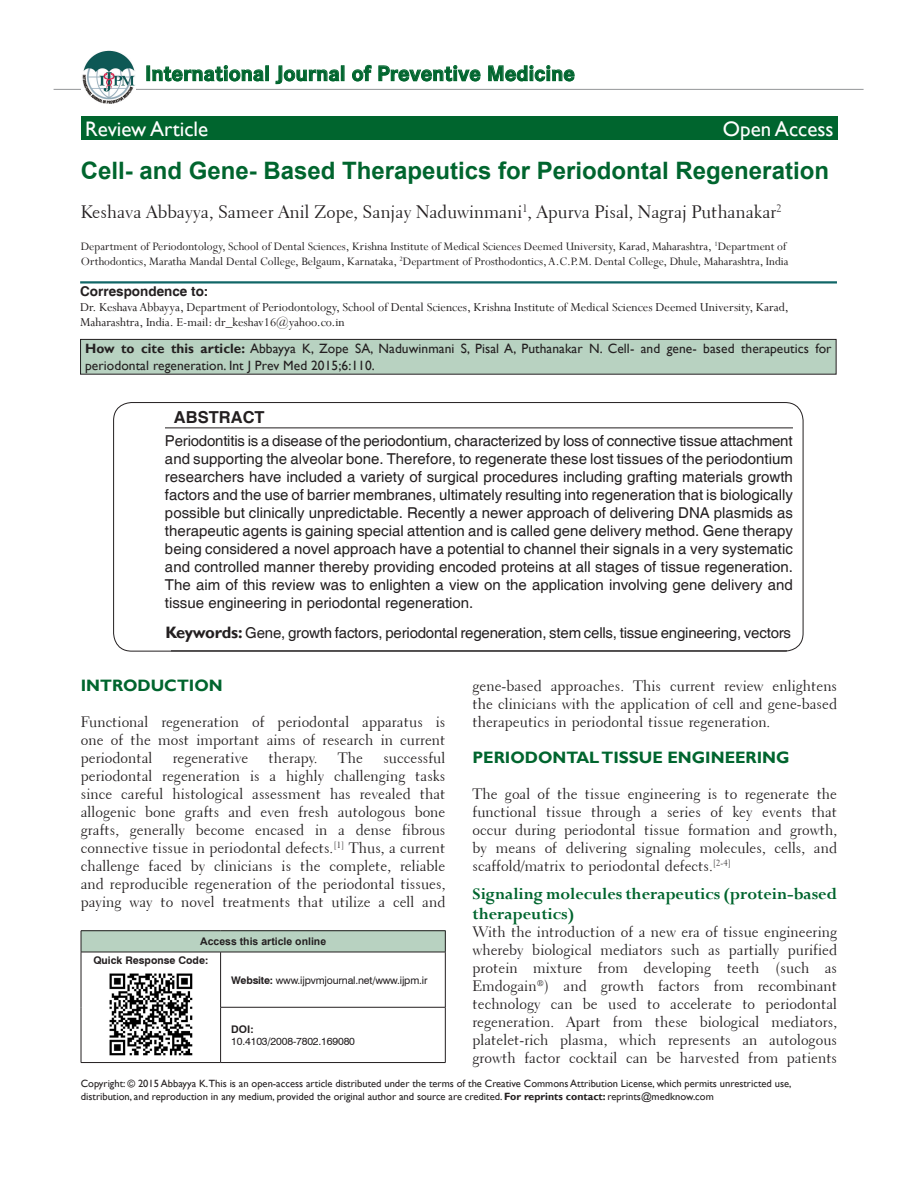
<style>
.page{position:relative;width:918px;height:1188px;background:#fff}
.page>*{position:absolute;margin:0;border:0;box-sizing:border-box;transform-origin:0 0}
.AT{font:700 24px "Arial";color:#00652e}
.t1{font:700 21px "Corporate SBQ";color:#00652e}
.AH{font:21px "Gill Sans";color:#fff}
.AU{font:18px "Transitional 521 BT Roman A";color:#231f20}
.t2{font:700 18px/19.5px "Perpetua";color:#00652e}
.t3{font:700 16.5px "Gill Sans";color:#00652e}
.ABSH{font:700 16.5px "Helvetica";color:#231f20}
.TX{font:15px/18px "Transitional 521 BT Roman A";color:#231f20;text-align:justify}
.ABS{font:15px/18px "Helvetica";color:#231f20;text-align:justify}
.KWD{font:15px "Helvetica";letter-spacing:-.015em;color:#231f20}
.ADDH{font:13.5px/15px "Perpetua";color:#231f20}
.HIS{font:13.5px/16.2px "Gill Sans";letter-spacing:.005em;color:#231f20}
.AFF{font:12.75px/15px "Perpetua";color:#231f20}
.Published{font:10.5px/12.6px "Gill Sans";color:#231f20}
.Web{font:10.5px "Swiss 721 BT";letter-spacing:-.015em;color:#231f20}
.DOI{font:10.5px/12.6px "Swiss 721 BT";letter-spacing:-.015em;color:#231f20}
.AAO{font:700 10.5px "Arial";color:#231f20}
.QRC{font:700 10.5px "Swiss 721 BT";color:#231f20}
.s1{font-family:"Helvetica";font-weight:700}
.s2{font-weight:700}
.s3{font-family:"Gill Sans";font-weight:700;font-size:16.5px}
</style>
<div class="page">
<hr style="left:54px;top:89px;width:810px;height:1px;background:#939598">
<img style="left:81px;top:51px;width:55px;height:52px">
<div style="left:147px;top:66px;width:3px;height:15px;border:1px solid #00652e"></div>
<svg style="left:152px;top:65px;width:112px;height:25px"></svg>
<div style="left:265px;top:65px;width:4px;height:16px;border:1px solid #00652e"></div>
<svg style="left:275px;top:65px;width:65px;height:20px"></svg>
<div style="left:341px;top:65px;width:3px;height:16px;border:1px solid #00652e"></div>
<svg style="left:352px;top:65px;width:20px;height:17px"></svg>
<svg style="left:378px;top:65px;width:103px;height:25px"></svg>
<svg style="left:488px;top:65px;width:87px;height:17px"></svg>
<div style="left:81px;top:117px;width:757px;height:23px;background:#00652e"></div>
<div style="left:81px;top:931px;width:364px;height:21px;background:#b8d2c1"></div>
<svg style="left:445px;top:931px;width:1px;height:21px"></svg>
<hr style="left:81px;top:1062px;width:140px;height:1px;background:#231f20">
<hr style="left:445px;top:952px;width:1px;height:55px;background:#231f20">
<hr style="left:445px;top:1007px;width:1px;height:55px;background:#231f20">
<hr style="left:220px;top:952px;width:1px;height:55px;background:#231f20">
<hr style="left:220px;top:1007px;width:226px;height:1px;background:#231f20">
<hr style="left:220px;top:1007px;width:1px;height:55px;background:#231f20">
<hr style="left:81px;top:952px;width:1px;height:55px;background:#231f20">
<hr style="left:81px;top:1007px;width:1px;height:55px;background:#231f20">
<hr style="left:81px;top:930px;width:140px;height:1px;background:#231f20">
<svg style="left:81px;top:931px;width:1px;height:21px"></svg>
<hr style="left:221px;top:930px;width:225px;height:1px;background:#231f20">
<hr style="left:81px;top:952px;width:140px;height:1px;background:#231f20">
<hr style="left:221px;top:952px;width:225px;height:1px;background:#231f20">
<hr style="left:221px;top:1062px;width:225px;height:1px;background:#231f20">
<img style="left:109px;top:973px;width:84px;height:83px">
<hr style="left:165px;top:428px;width:628px;height:1px;background:#231f20">
<div style="left:113px;top:402px;width:690px;height:250px;border:1px solid #231f20;border-radius:18px"></div>
<hr style="left:80px;top:281px;width:757px;height:3px;background:#106667">
<div style="left:81px;top:339px;width:755px;height:35px;background:#b8d2c1"></div>
<div style="left:80px;top:339px;width:757px;height:36px;border:1px solid #231f20"></div>
<h2 class="t1" style="left:145px;top:61px;width:431px">International Journal of Preventive Medicine</h2>
<p class="AH" style="left:85px;top:116px;width:124px">Review Article</p>
<p class="AH" style="left:723px;top:116px;width:112px">Open Access</p>
<p class="AT" style="left:81px;top:154px;width:750px">Cell- and Gene- Based Therapeutics for Periodontal Regeneration</p>
<p class="AU" style="left:81px;top:201px;width:703px">Keshava Abbayya, Sameer Anil Zope, Sanjay Naduwinmani<sup>1</sup>, Apurva Pisal, Nagraj Puthanakar<sup>2</sup></p>
<p class="AFF" style="left:81px;top:239px;width:709px">Department of Periodontology, School of Dental Sciences, Krishna Institute of Medical Sciences Deemed University, Karad, Maharashtra, <sup>1</sup>Department of<br>Orthodontics, Maratha Mandal Dental College, Belgaum, Karnataka, <sup>2</sup>Department of Prosthodontics, A.C.P.M. Dental College, Dhule, Maharashtra, India</p>
<p class="ADDH" style="left:80px;top:285px;width:710px"><span class="s1">Correspondence to:<br></span>Dr. Keshava Abbayya, Department of Periodontology, School of Dental Sciences, Krishna Institute of Medical Sciences Deemed University, Karad,<br>Maharashtra, India. E‑mail: dr_keshav16@yahoo.co.in</p>
<p class="HIS" style="left:85px;top:341px;width:748px"><span class="s2">How to cite this article:</span> Abbayya K, Zope SA, Naduwinmani S, Pisal A, Puthanakar N. Cell- and gene- based therapeutics for periodontal regeneration. Int J Prev Med 2015;6:110.</p>
<p class="ABSH" style="left:174px;top:408px;width:92px">ABSTRACT</p>
<p class="ABS" style="left:165px;top:432px;width:629px">Periodontitis is a disease of the periodontium, characterized by loss of connective tissue attachment and supporting the alveolar bone. Therefore, to regenerate these lost tissues of the periodontium researchers have included a variety of surgical procedures including grafting materials growth factors and the use of barrier membranes, ultimately resulting into regeneration that is biologically possible but clinically unpredictable. Recently a newer approach of delivering DNA plasmids as therapeutic agents is gaining special attention and is called gene delivery method. Gene therapy being considered a novel approach have a potential to channel their signals in a very systematic and controlled manner thereby providing encoded proteins at all stages of tissue regeneration.<br>The aim of this review was to enlighten a view on the application involving gene delivery and tissue engineering in periodontal regeneration.</p>
<p class="KWD" style="left:165px;top:625px;width:627px"><span class="s3">Keywords:</span> Gene, growth factors, periodontal regeneration, stem cells, tissue engineering, vectors</p>
<h1 class="t3" style="left:81px;top:675px;width:143px">INTRODUCTION</h1>
<p class="TX" style="left:81px;top:712px;width:366px">Functional regeneration of periodontal apparatus is one of the most important aims of research in current periodontal</p>
<p class="TX" style="left:81px;top:748px;width:366px;text-indent:303px">successful periodontal regeneration is a highly challenging tasks since careful histological assessment has revealed that allogenic bone grafts and even fresh autologous bone grafts, generally become encased in a dense fibrous connective tissue in periodontal defects.<sup>[1]</sup> Thus, a current challenge faced by clinicians is the complete, reliable and reproducible regeneration of the periodontal tissues, paying way to novel treatments that utilize a cell and</p>
<p class="TX" style="left:173px;top:748px;width:77px">regenerative</p>
<p class="TX" style="left:269px;top:748px;width:50px">therapy.</p>
<p class="TX" style="left:338px;top:748px;width:27px">The</p>
<p class="AAO" style="left:200px;top:935px;width:128px">Access this article online</p>
<p class="QRC" style="left:93px;top:954px;width:116px">Quick Response Code:</p>
<p class="Web" style="left:231px;top:974px;width:198px"><span class="s2">Website:</span> www.ijpvmjournal.net/www.ijpm.ir</p>
<p class="DOI" style="left:231px;top:1022px;width:125px"><span class="s2">DOI:<br></span>10.4103/2008-7802.169080</p>
<p class="TX" style="left:472px;top:676px;width:366px">gene‑based approaches. This current review enlightens the clinicians with the application of cell and gene‑based therapeutics in periodontal tissue regeneration.</p>
<h1 class="t3" style="left:472px;top:748px;width:319px">PERIODONTAL TISSUE ENGINEERING</h1>
<p class="TX" style="left:472px;top:785px;width:366px">The goal of the tissue engineering is to regenerate the functional tissue through a series of key events that occur during periodontal tissue formation and growth, by means of delivering signaling molecules, cells, and scaffold/matrix to periodontal defects.<sup>[2‑4]</sup></p>
<h2 class="t2" style="left:472px;top:884px;width:366px">Signaling molecules therapeutics (protein‑based therapeutics)</h2>
<p class="TX" style="left:472px;top:923px;width:366px">With the introduction of a new era of tissue engineering whereby biological mediators such as partially purified protein mixture from developing teeth (such as Emdogain<sup>®</sup>) and growth factors from recombinant technology can be used to accelerate to periodontal regeneration. Apart from these biological mediators, platelet‑rich plasma, which represents an autologous growth factor cocktail can be harvested from patients</p>
<p class="Published" style="left:81px;top:1077px;width:712px">Copyright: © 2015 Abbayya K.This is an open‑access article distributed under the terms of the Creative Commons Attribution License, which permits unrestricted use, distribution, and reproduction in any medium, provided the original author and source are credited. <span class="s2">For reprints contact:</span> reprints@medknow.com</p>
</div>
